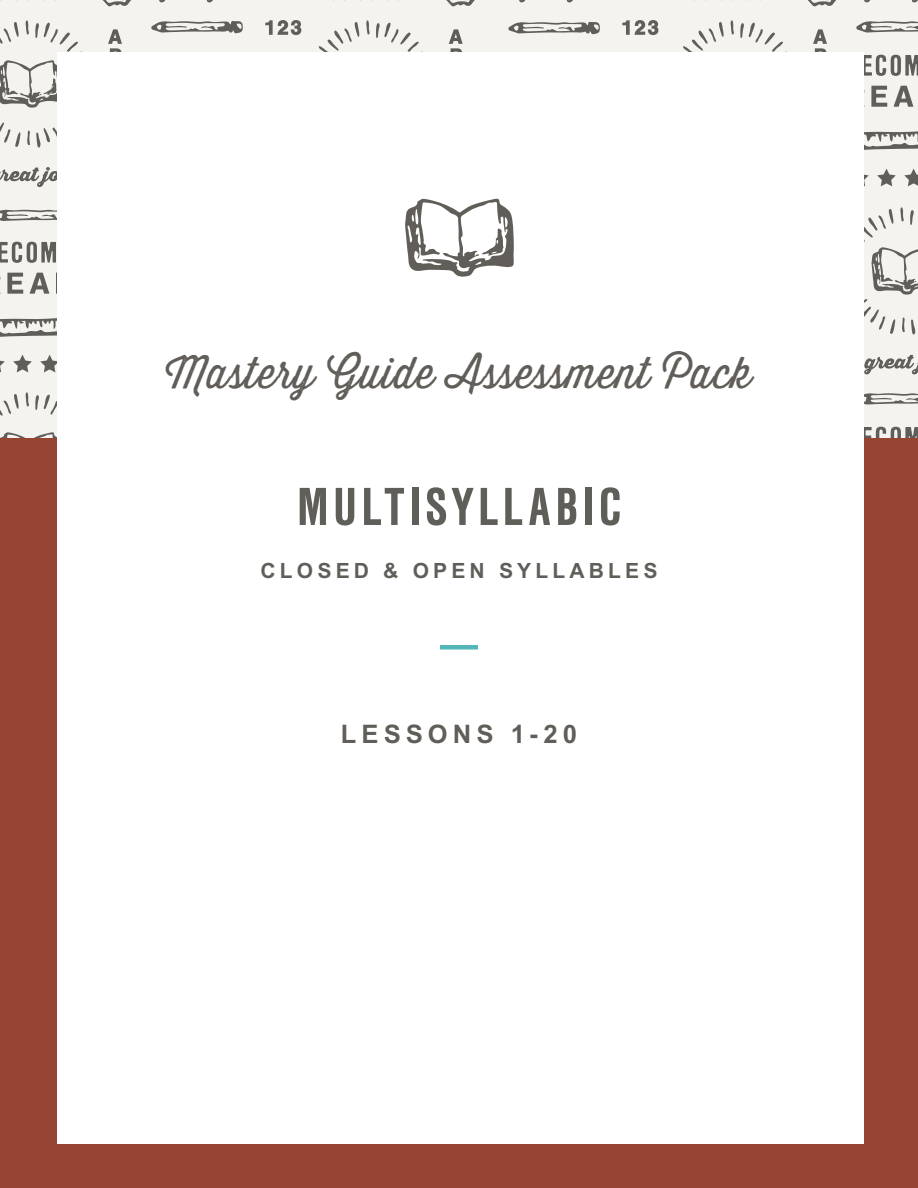
<style>
.page{position:relative;width:918px;height:1188px;background:#fff}
.page>*{position:absolute;margin:0;border:0;box-sizing:border-box;transform-origin:0 0}
.t1{font:700 55.65px "Nimbus San Con";letter-spacing:.075em;color:#605e59}
.t2{font:43.2px "Thirsty Rough Lt";letter-spacing:.02em;color:#615e59}
.t3{font:700 25.5px "Arial MT Std";letter-spacing:.2em;color:#615e59}
.t4{font:700 21px "Arial MT Std";letter-spacing:.2em;color:#605e59}
</style>
<div class="page">
<svg style="left:0;top:0;width:918px;height:438px;fill:#f4f3ef"></svg>
<div style="left:0;top:438px;width:918px;height:750px;background:#954431"></div>
<div style="left:57px;top:52px;width:807px;height:1091px;background:#fff"></div>
<svg style="left:405px;top:198px;width:109px;height:79px"></svg>
<div style="left:440px;top:645px;width:38px;height:5px;background:#53b7b9"></div>
<p class="t2" style="left:166px;top:342px;width:588px">Mastery Guide Assessment Pack</p>
<p class="t1" style="left:297px;top:476px;width:326px">MULTISYLLABIC</p>
<p class="t4" style="left:261px;top:559px;width:398px">CLOSED &amp; OPEN SYLLABLES</p>
<p class="t3" style="left:341px;top:719px;width:238px">LESSONS 1-20</p>
</div>
